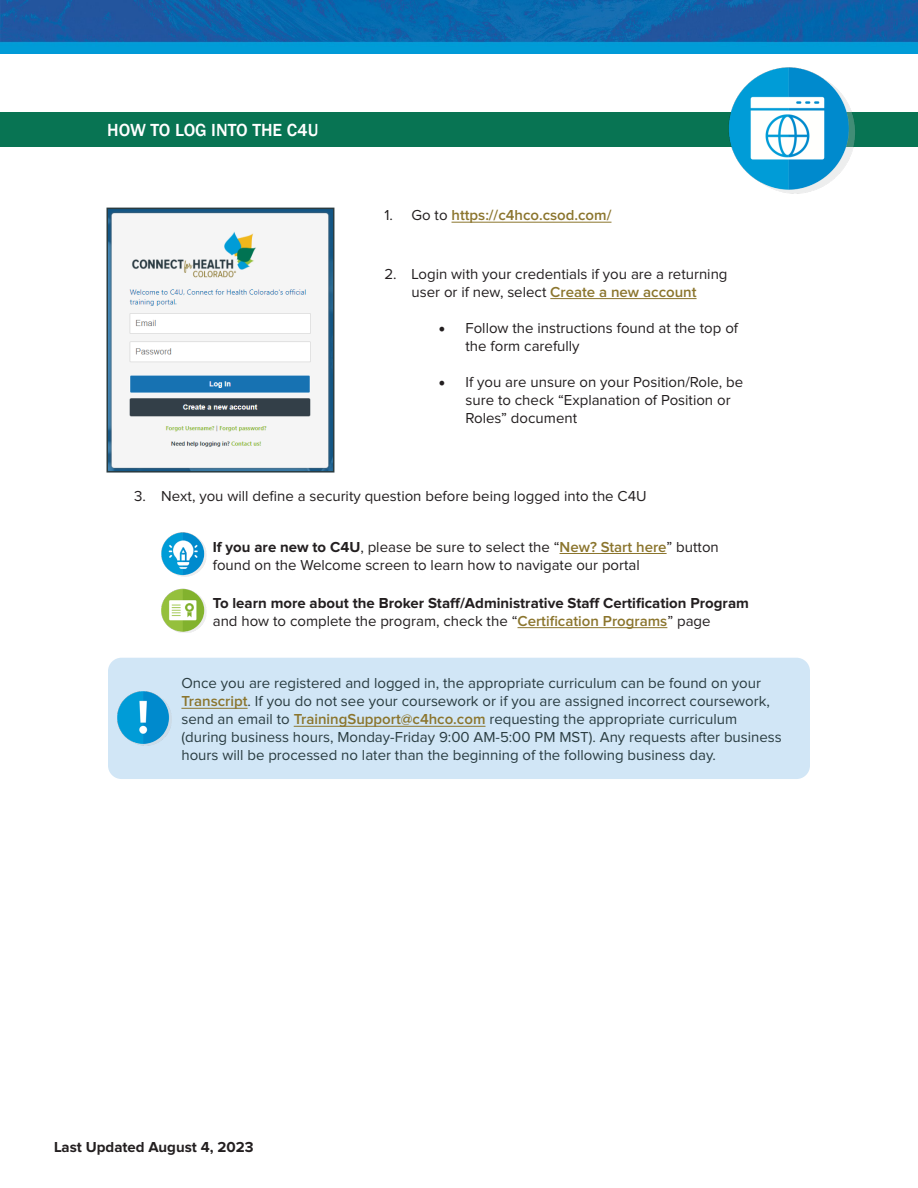
<style>
.page{position:relative;width:918px;height:1188px;background:#fff}
.page>*{position:absolute;margin:0;border:0;box-sizing:border-box;transform-origin:0 0}
.t1{font:500 18px "Franklin Gothic";color:#fff}
.t2{font:15px/18px "Proxima Nova";color:#231f20}
.t3{font:15px/18px "Proxima Nova";color:#2a3c41}
.t4{font:700 15px/18px "Proxima Nova";color:#231f20}
.t5{font:600 15px "Proxima Nova";color:#8b752d}
.s1{font-weight:400;color:#231f20}
.s2{font-weight:600;color:#8b752d}
.s3{font-family:"Minion Pro";font-size:18px}
.s4{font-weight:700}
.s5{font-weight:400}
</style>
<div class="page">
<img style="left:0;top:0;width:918px;height:53px">
<div style="left:0;top:113px;width:918px;height:34px;background:#087453"></div>
<div style="left:108px;top:658px;width:702px;height:121px;background:#d1e6f6;border-radius:14px"></div>
<img style="left:729px;top:67px;width:127px;height:126px">
<hr style="left:181px;top:708px;width:67px;height:1px;background:#8b752d">
<hr style="left:294px;top:726px;width:192px;height:1px;background:#8b752d">
<img style="left:117px;top:691px;width:54px;height:54px">
<hr style="left:452px;top:222px;width:159px;height:1px;background:#8b752d">
<hr style="left:550px;top:298px;width:147px;height:1px;background:#8b752d">
<img style="left:109px;top:211px;width:222px;height:259px">
<div style="left:106px;top:208px;width:228px;height:265px;border:2px solid #2a3c41"></div>
<img style="left:162px;top:532px;width:44px;height:45px">
<hr style="left:560px;top:553px;width:107px;height:1px;background:#8b752d">
<img style="left:162px;top:589px;width:44px;height:44px">
<hr style="left:518px;top:627px;width:149px;height:1px;background:#8b752d">
<p class="t1" style="left:107px;top:119px;width:213px">HOW TO LOG INTO THE C4U</p>
<p class="t5" style="left:384px;top:208px;width:229px"><span class="s1">1. Go to</span> https://c4hco.csod.com/</p>
<p class="t2" style="left:384px;top:265px;width:345px;text-align:center">2. Login with your credentials if you are a returning user or if new, select <span class="s2">Create a new account</span></p>
<p class="t2" style="left:465px;top:319px;width:274px;text-indent:-27px"><span class="s3">•</span> Follow the instructions found at the top of the form carefully</p>
<p class="t2" style="left:465px;top:373px;width:279px;text-indent:-27px"><span class="s3">•</span> If you are unsure on your Position/Role, be sure to check “Explanation of Position or<br>Roles” document</p>
<p class="t2" style="left:134px;top:488px;width:514px">3. Next, you will define a security question before being logged into the C4U</p>
<p class="t2" style="left:213px;top:538px;width:508px"><span class="s4">If you are new to C4U</span>, please be sure to select the “<span class="s2">New? Start here</span>” button found on the Welcome screen to learn how to navigate our portal</p>
<p class="t4" style="left:213px;top:594px;width:538px">To learn more about the Broker Staff/Administrative Staff Certification Program <span class="s5">and how to complete the program, check the “</span><span class="s2">Certification Programs</span><span class="s5">” page</span></p>
<p class="t3" style="left:181px;top:675px;width:602px">Once you are registered and logged in, the appropriate curriculum can be found on your <span class="s2">Transcript</span>. If you do not see your coursework or if you are assigned incorrect coursework, send an email to <span class="s2">TrainingSupport@c4hco.com</span> requesting the appropriate curriculum (during business hours, Monday-Friday 9:00 AM-5:00 PM MST). Any requests after business hours will be processed no later than the beginning of the following business day.</p>
<p class="t4" style="left:54px;top:1139px;width:201px">Last Updated August 4, 2023</p>
</div>
